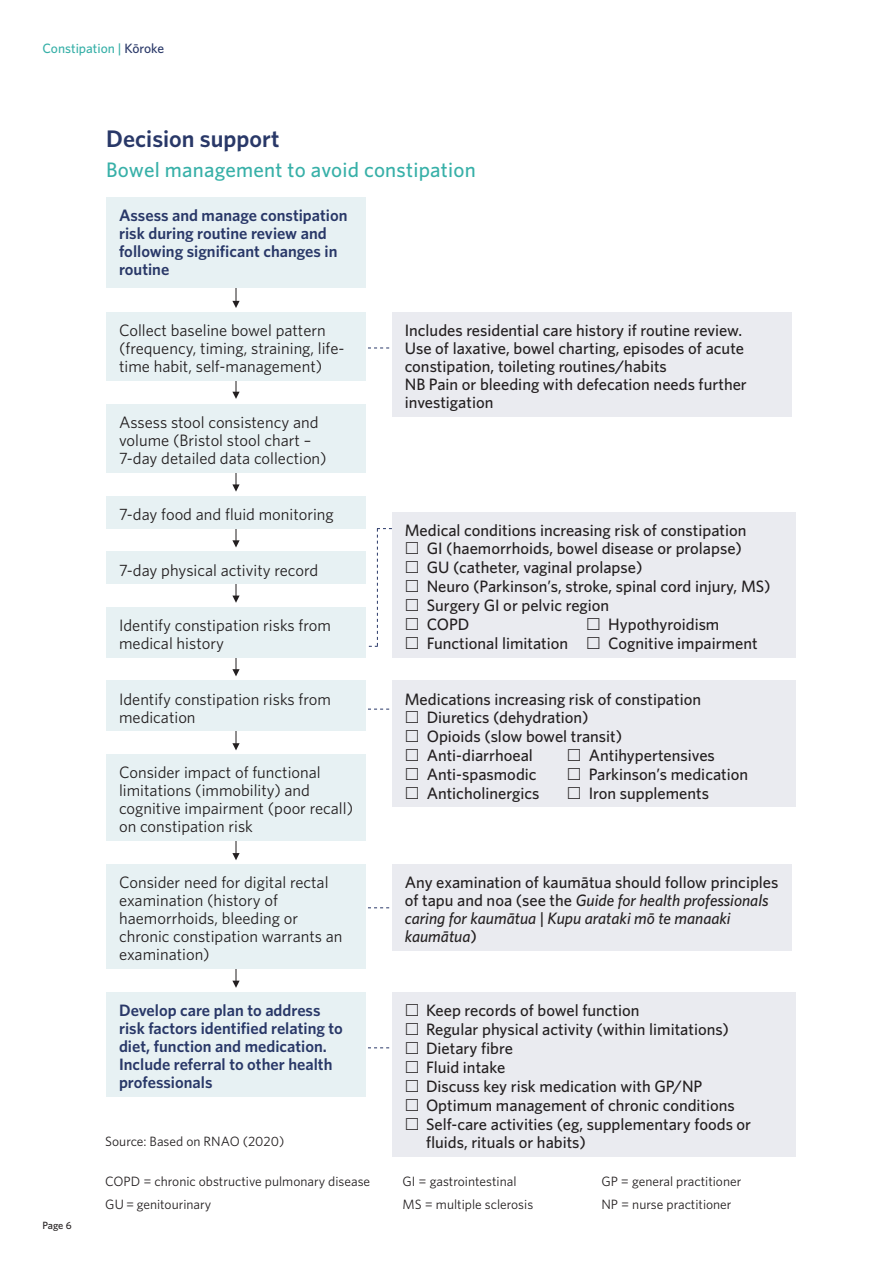
<style>
.page{position:relative;width:893px;height:1263px;background:#fff}
.page>*{position:absolute;margin:0;border:0;box-sizing:border-box;transform-origin:0 0}
.H2_Sub_heading_level{font:600 24px "Whitney";color:#293868}
.H3_Sub_3_GREEN{font:500 21px "Whitney";letter-spacing:.01em;color:#37b0a8}
._8_2_Book_Infographi{font:16.5px/18px "Whitney";color:#231f20}
._8_1_Med_Infographic{font:500 16.5px/18px "Whitney";color:#231f20}
._8_3_S24_boxed_bulle{font:500 16.5px "Whitney";color:#231f20}
._8_0_Infographic_sty{font:600 16.5px/18px "Whitney";color:#293868}
._8_1_Med_Infographic-2{font:italic 500 16.5px/18px "Whitney";color:#231f20}
._3_3_Body_for_legend{font:13.5px "Whitney";color:#231f20}
.t1{font:500 13.5px "Whitney";color:#37b0a8}
.t2{font:500 10.5px "Whitney";color:#231f20}
.s1{color:#293868}
.s2{font-style:normal}
</style>
<div class="page">
<svg style="left:368px;top:907px;width:22px;height:1px"></svg>
<svg style="left:368px;top:348px;width:22px;height:1px"></svg>
<div style="left:392px;top:312px;width:399px;height:105px;background:#eaebf0"></div>
<div style="left:392px;top:681px;width:404px;height:126px;background:#eaebf0"></div>
<div style="left:392px;top:992px;width:404px;height:165px;background:#eaebf0"></div>
<div style="left:392px;top:865px;width:399px;height:86px;background:#eaebf0"></div>
<div style="left:392px;top:512px;width:404px;height:145px;background:#eaebf0"></div>
<svg style="left:232px;top:301px;width:8px;height:7px"></svg>
<hr style="left:236px;top:261px;width:1px;height:40px;background:#231f20">
<svg style="left:232px;top:392px;width:8px;height:7px"></svg>
<hr style="left:236px;top:351px;width:1px;height:41px;background:#231f20">
<svg style="left:232px;top:484px;width:8px;height:8px"></svg>
<hr style="left:236px;top:444px;width:1px;height:41px;background:#231f20">
<svg style="left:232px;top:540px;width:8px;height:7px"></svg>
<hr style="left:236px;top:500px;width:1px;height:41px;background:#231f20">
<svg style="left:232px;top:595px;width:8px;height:8px"></svg>
<hr style="left:236px;top:555px;width:1px;height:41px;background:#231f20">
<svg style="left:232px;top:669px;width:8px;height:7px"></svg>
<hr style="left:236px;top:629px;width:1px;height:41px;background:#231f20">
<svg style="left:232px;top:743px;width:8px;height:7px"></svg>
<hr style="left:236px;top:703px;width:1px;height:41px;background:#231f20">
<svg style="left:232px;top:853px;width:8px;height:7px"></svg>
<hr style="left:236px;top:813px;width:1px;height:41px;background:#231f20">
<svg style="left:232px;top:981px;width:8px;height:7px"></svg>
<hr style="left:236px;top:940px;width:1px;height:41px;background:#231f20">
<div style="left:106px;top:312px;width:260px;height:69px;background:#e7f1f3"></div>
<div style="left:106px;top:197px;width:260px;height:91px;background:#e7f1f3"></div>
<div style="left:106px;top:404px;width:260px;height:68px;background:#e7f1f3"></div>
<div style="left:106px;top:496px;width:260px;height:32px;background:#e7f1f3"></div>
<div style="left:106px;top:552px;width:260px;height:32px;background:#e7f1f3"></div>
<div style="left:106px;top:992px;width:260px;height:105px;background:#e7f1f3"></div>
<div style="left:106px;top:607px;width:260px;height:50px;background:#e7f1f3"></div>
<div style="left:106px;top:681px;width:260px;height:50px;background:#e7f1f3"></div>
<div style="left:106px;top:754px;width:260px;height:87px;background:#e7f1f3"></div>
<div style="left:106px;top:865px;width:260px;height:104px;background:#e7f1f3"></div>
<svg style="left:368px;top:709px;width:22px;height:1px"></svg>
<svg style="left:368px;top:1047px;width:22px;height:2px"></svg>
<svg style="left:333px;top:528px;width:59px;height:119px"></svg>
<p class="t1" style="left:43px;top:40px;width:123px">Constipation | <span class="s1">Kōroke</span></p>
<p class="H2_Sub_heading_level" style="left:106px;top:122px;width:175px">Decision support</p>
<p class="H3_Sub_3_GREEN" style="left:106px;top:155px;width:371px">Bowel management to avoid constipation</p>
<p class="_8_0_Infographic_sty" style="left:119px;top:206px;width:230px">Assess and manage constipation risk during routine review and following significant changes in routine</p>
<p class="_8_2_Book_Infographi" style="left:119px;top:321px;width:227px">Collect baseline bowel pattern (frequency, timing, straining, life&shy;time habit, self‑management)</p>
<p class="_8_2_Book_Infographi" style="left:119px;top:413px;width:209px">Assess stool consistency and volume (Bristol stool chart –<br>7-day detailed data collection)</p>
<p class="_8_2_Book_Infographi" style="left:119px;top:505px;width:216px">7-day food and fluid monitoring</p>
<p class="_8_2_Book_Infographi" style="left:119px;top:560px;width:201px">7-day physical activity record</p>
<p class="_8_2_Book_Infographi" style="left:119px;top:616px;width:213px">Identify constipation risks from medical history</p>
<p class="_8_2_Book_Infographi" style="left:119px;top:689px;width:213px">Identify constipation risks from medication</p>
<p class="_8_2_Book_Infographi" style="left:119px;top:763px;width:236px">Consider impact of functional limitations (immobility) and cognitive impairment (poor recall) on constipation risk</p>
<p class="_8_2_Book_Infographi" style="left:119px;top:873px;width:225px">Consider need for digital rectal examination (history of haemorrhoids, bleeding or chronic constipation warrants an examination)</p>
<p class="_8_1_Med_Infographic" style="left:405px;top:321px;width:339px">Includes residential care history if routine review.</p>
<p class="_8_1_Med_Infographic" style="left:405px;top:339px;width:341px">Use of laxative, bowel charting, episodes of acute constipation, toileting routines/habits</p>
<p class="_8_1_Med_Infographic" style="left:405px;top:375px;width:344px">NB Pain or bleeding with defecation needs further investigation</p>
<p class="_8_1_Med_Infographic" style="left:405px;top:521px;width:343px">Medical conditions increasing risk of constipation</p>
<p class="_8_3_S24_boxed_bulle" style="left:427px;top:537px;width:317px">GI (haemorrhoids, bowel disease or prolapse)</p>
<p class="_8_3_S24_boxed_bulle" style="left:427px;top:556px;width:217px">GU (catheter, vaginal prolapse)</p>
<p class="_8_3_S24_boxed_bulle" style="left:427px;top:575px;width:346px">Neuro (Parkinson’s, stroke, spinal cord injury, MS)</p>
<p class="_8_3_S24_boxed_bulle" style="left:427px;top:594px;width:184px">Surgery GI or pelvic region</p>
<p class="_8_3_S24_boxed_bulle" style="left:427px;top:613px;width:44px">COPD</p>
<p class="_8_3_S24_boxed_bulle" style="left:608px;top:613px;width:113px">Hypothyroidism</p>
<p class="_8_3_S24_boxed_bulle" style="left:427px;top:632px;width:143px">Functional limitation</p>
<p class="_8_3_S24_boxed_bulle" style="left:608px;top:632px;width:151px">Cognitive impairment</p>
<p class="_8_1_Med_Infographic" style="left:405px;top:690px;width:298px">Medications increasing risk of constipation</p>
<p class="_8_3_S24_boxed_bulle" style="left:427px;top:706px;width:164px">Diuretics (dehydration)</p>
<p class="_8_3_S24_boxed_bulle" style="left:427px;top:725px;width:197px">Opioids (slow bowel transit)</p>
<p class="_8_3_S24_boxed_bulle" style="left:427px;top:744px;width:108px">Anti-diarrhoeal</p>
<p class="_8_3_S24_boxed_bulle" style="left:589px;top:744px;width:128px">Antihypertensives</p>
<p class="_8_3_S24_boxed_bulle" style="left:427px;top:763px;width:111px">Anti-spasmodic</p>
<p class="_8_3_S24_boxed_bulle" style="left:589px;top:763px;width:161px">Parkinson’s medication</p>
<p class="_8_3_S24_boxed_bulle" style="left:427px;top:782px;width:114px">Anticholinergics</p>
<p class="_8_3_S24_boxed_bulle" style="left:589px;top:782px;width:122px">Iron supplements</p>
<p class="_8_1_Med_Infographic-2" style="left:405px;top:873px;width:375px"><span class="s2">Any examination of kaumātua should follow principles of tapu and noa (see the</span> Guide for health professionals caring for kaumātua | Kupu arataki mō te manaaki kaumātua<span class="s2">)</span></p>
<p class="t2" style="left:43px;top:1218px;width:31px">Page 6</p>
<p class="_8_0_Infographic_sty" style="left:119px;top:1001px;width:225px">Develop care plan to address risk factors identified relating to diet, function and medication.<br>Include referral to other health professionals</p>
<p class="_8_1_Med_Infographic" style="left:426px;top:1001px;width:215px">Keep records of bowel function</p>
<p class="_8_1_Med_Infographic" style="left:426px;top:1020px;width:305px">Regular physical activity (within limitations)</p>
<p class="_8_1_Med_Infographic" style="left:426px;top:1039px;width:88px">Dietary fibre</p>
<p class="_8_1_Med_Infographic" style="left:426px;top:1058px;width:81px">Fluid intake</p>
<p class="_8_1_Med_Infographic" style="left:426px;top:1077px;width:278px">Discuss key risk medication with GP/NP</p>
<p class="_8_1_Med_Infographic" style="left:426px;top:1096px;width:310px">Optimum management of chronic conditions</p>
<p class="_8_1_Med_Infographic" style="left:426px;top:1115px;width:327px">Self-care activities (eg, supplementary foods or fluids, rituals or habits)</p>
<p class="_3_3_Body_for_legend" style="left:105px;top:1132px;width:181px">Source: Based on RNAO (2020)</p>
<p class="_3_3_Body_for_legend" style="left:105px;top:1172px;width:266px">COPD = chronic obstructive pulmonary disease</p>
<p class="_3_3_Body_for_legend" style="left:402px;top:1172px;width:115px">GI = gastrointestinal</p>
<p class="_3_3_Body_for_legend" style="left:601px;top:1172px;width:142px">GP = general practitioner</p>
<p class="_3_3_Body_for_legend" style="left:105px;top:1195px;width:108px">GU = genitourinary</p>
<p class="_3_3_Body_for_legend" style="left:402px;top:1195px;width:132px">MS = multiple sclerosis</p>
<p class="_3_3_Body_for_legend" style="left:601px;top:1195px;width:132px">NP = nurse practitioner</p>
</div>
